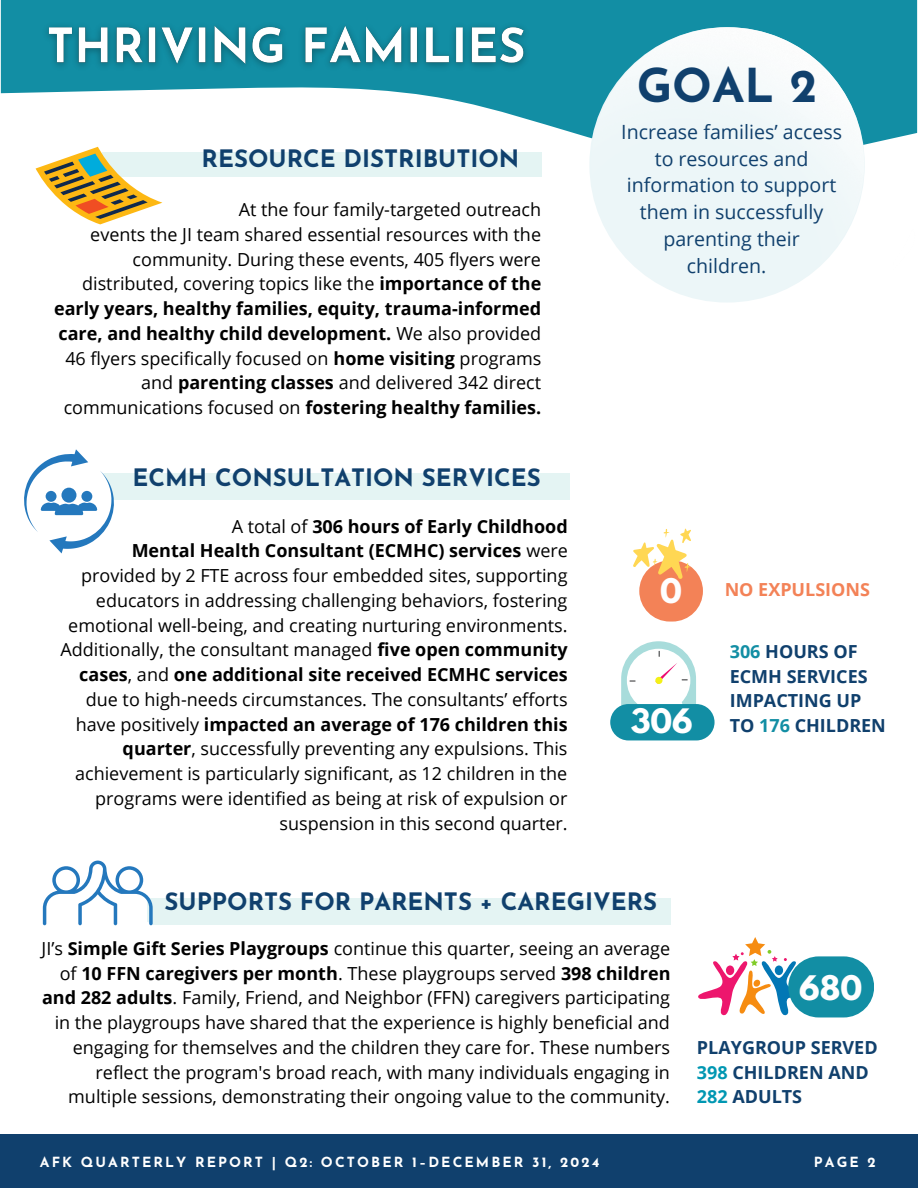
<style>
.page{position:relative;width:918px;height:1188px;background:#fff}
.page>*{position:absolute;margin:0;border:0;box-sizing:border-box;transform-origin:0 0}
.t1{font:700 46.65px "Josefin Sans";color:#10406d}
.t2{font:700 30px "League Spartan";color:#fefefe}
.t3{font:700 29.85px "League Spartan";color:#fff}
.t4{font:700 24px "Josefin Sans";color:#10406d}
.t5{font:19.65px/26.8px "Open Sans";color:#10406d;text-align:center}
.t6{font:18px/24.8px "Open Sans";color:#000;text-align:right}
.t7{font:700 18px/24.8px "Open Sans";color:#10406d}
.t8{font:700 18px "Open Sans";color:#f38257}
.t9{font:700 13.95px "Josefin Sans";letter-spacing:.15em;color:#fff}
.s1{font-weight:700}
.s2{color:#128ea4}
.s3{color:#0097b2}
</style>
<div class="page">
<svg style="left:1px;top:0;width:916px;height:167px;fill:#128ea4"></svg>
<div style="left:0;top:1134px;width:918px;height:54px;background:#10406d"></div>
<img style="left:592px;top:27px;width:326px;height:276px">
<div style="left:102px;top:152px;width:439px;height:24px;background:#e4f4f3"></div>
<svg style="left:36px;top:147px;width:126px;height:77px"></svg>
<img style="left:37px;top:15px;width:499px;height:63px">
<div style="left:91px;top:474px;width:478px;height:26px;background:#e4f4f3"></div>
<svg style="left:24px;top:449px;width:90px;height:104px"></svg>
<svg style="left:621px;top:641px;width:75px;height:64px"></svg>
<div style="left:655px;top:677px;width:8px;height:7px;background:#f3f017;border-radius:50%"></div>
<div style="left:641px;top:688px;width:42px;height:43px;background:#fff;border-radius:50%"></div>
<div style="left:610px;top:704px;width:105px;height:36px;background:#128ea4;border-radius:18px"></div>
<div style="left:639px;top:560px;width:64px;height:62px;background:#f38257;border-radius:31px"></div>
<svg style="left:633px;top:529px;width:58px;height:50px"></svg>
<div style="left:147px;top:898px;width:524px;height:27px;background:#e4f4f3"></div>
<svg style="left:43px;top:861px;width:110px;height:65px"></svg>
<svg style="left:698px;top:937px;width:114px;height:80px"></svg>
<div style="left:788px;top:956px;width:86px;height:61px;background:#128ea4;border-radius:31px"></div>
<h4 class="t4" style="left:202px;top:149px;width:319px">RESOURCE DISTRIBUTION</h4>
<p class="t6" style="left:54px;top:197px;width:489px">At the four family-targeted outreach<br>events the JI team shared essential resources with the community. During these events, 405 flyers were distributed, covering topics like the <span class="s1">importance of the early years, healthy families, equity, trauma-informed care, and healthy child development.</span> We also provided 46 flyers specifically focused on <span class="s1">home visiting</span> programs and <span class="s1">parenting classes</span> and delivered 342 direct communications focused on <span class="s1">fostering healthy families.</span></p>
<p class="t4" style="left:133px;top:468px;width:410px">ECMH CONSULTATION SERVICES</p>
<p class="t6" style="left:60px;top:513px;width:509px">A total of <span class="s1">306 hours of Early Childhood<br>Mental Health Consultant (ECMHC) services</span> were provided by 2 FTE across four embedded sites, supporting educators in addressing challenging behaviors, fostering emotional well-being, and creating nurturing environments.<br>Additionally, the consultant managed <span class="s1">five open community cases</span>, and <span class="s1">one additional site received ECMHC services </span>due to high-needs circumstances. The consultants’ efforts have positively <span class="s1">impacted an average of 176 children this quarter</span>, successfully preventing any expulsions. This achievement is particularly significant, as 12 children in the programs were identified as being at risk of expulsion or suspension in this second quarter.</p>
<p class="t1" style="left:637px;top:67px;width:182px">GOAL 2</p>
<p class="t5" style="left:621px;top:118px;width:222px">Increase families’ access to resources and information to support them in successfully parenting their children.</p>
<p class="t2" style="left:660px;top:576px;width:23px">0</p>
<h6 class="t3" style="left:631px;top:706px;width:64px">306</h6>
<p class="t8" style="left:725px;top:577px;width:147px">NO EXPULSIONS</p>
<h4 class="t7" style="left:730px;top:639px;width:139px"><span class="s2">306</span> HOURS OF<br>ECMH SERVICES<br>IMPACTING UP</h4>
<h6 class="t7" style="left:730px;top:713px;width:158px">TO <span class="s2">176</span> CHILDREN</h6>
<p class="t4" style="left:165px;top:892px;width:494px">SUPPORTS FOR PARENTS + CAREGIVERS</p>
<h2 class="t6" style="left:42px;top:936px;width:630px">JI’s <span class="s1">Simple Gift Series Playgroups</span> continue this quarter, seeing an average of <span class="s1">10 FFN caregivers per month</span>. These playgroups served <span class="s1">398 children and 282 adults</span>. Family, Friend, and Neighbor (FFN) caregivers participating in the playgroups have shared that the experience is highly beneficial and engaging for themselves and the children they care for. These numbers reflect the program's broad reach, with many individuals engaging in multiple sessions, demonstrating their ongoing value to the community.</h2>
<h5 class="t2" style="left:799px;top:973px;width:65px">680</h5>
<p class="t7" style="left:697px;top:1035px;width:182px">PLAYGROUP SERVED<br><span class="s3">398</span> CHILDREN AND<br><span class="s3">282</span> ADULTS</p>
<h1 class="t9" style="left:40px;top:1156px;width:561px">AFK QUARTERLY REPORT | Q2: OCTOBER 1–DECEMBER 31, 2024</h1>
<h6 class="t9" style="left:814px;top:1156px;width:63px">PAGE 2</h6>
</div>
